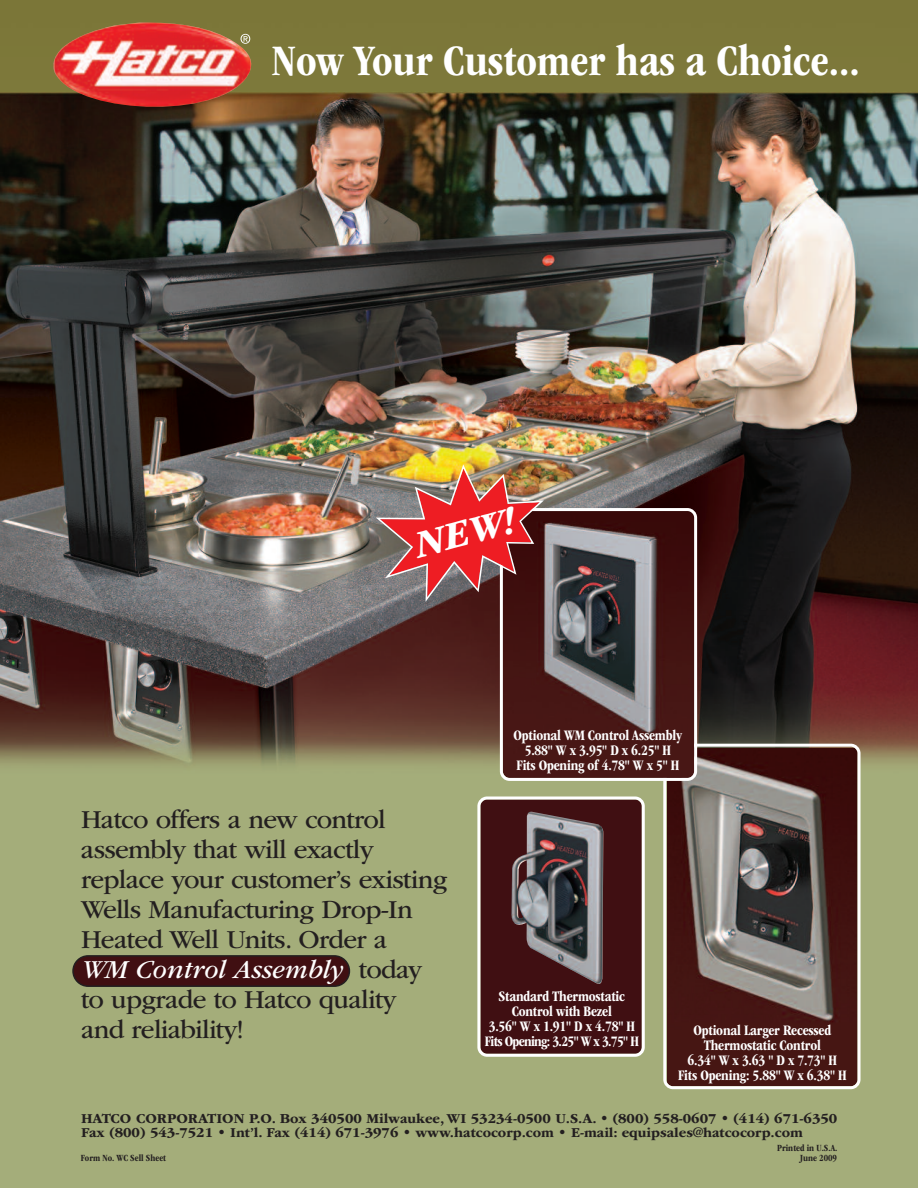
<style>
.page{position:relative;width:918px;height:1188px;background:#fff}
.page>*{position:absolute;margin:0;border:0;box-sizing:border-box;transform-origin:0 0}
.t1{font:700 condensed 45px "ITC Garamond Std";color:#fff}
.t2{font:italic 700 39.9px "ITC Garamond Std";color:#fff}
.t3{font:27px/30px "ITC Garamond Std";letter-spacing:-.025em;color:#231f20}
.t4{font:700 condensed 15px/15px "ITC Garamond Std";letter-spacing:-.015em;color:#fff;text-align:center}
.t5{font:700 14.25px/14.2px "ITC Garamond Std";color:#231f20}
.t6{font:700 condensed 9.75px "ITC Garamond Std";color:#231f20}
.s1{font-style:italic;color:#fff}
</style>
<div class="page">
<img style="left:0;top:0;width:918px;height:1188px">
<svg style="left:72px;top:955px;width:278px;height:32px;background:#401516"></svg>
<svg style="left:663px;top:744px;width:198px;height:345px;background:#634a47"></svg>
<svg style="left:477px;top:796px;width:168px;height:261px;background:#59393b"></svg>
<svg style="left:500px;top:508px;width:197px;height:273px;background:#5d4343"></svg>
<img style="left:376px;top:464px;width:168px;height:138px">
<img style="left:53px;top:22px;width:198px;height:85px">
<svg style="left:241px;top:34px;width:9px;height:10px"></svg>
<h1 class="t1" style="left:272px;top:44px;width:589px">Now Your Customer has a Choice...</h1>
<h2 class="t2" style="left:411px;top:532px;width:104px;rotate:-15deg">NEW!</h2>
<h3 class="t3" style="left:81px;top:807px;width:368px">Hatco offers a new control assembly that will exactly replace your customer’s existing<br>Wells Manufacturing Drop-In<br>Heated Well Units. Order a<br><span class="s1">WM Control Assembly</span> today to upgrade to Hatco quality<br>and reliability!</h3>
<p class="t4" style="left:514px;top:729px;width:170px">Optional WM Control Assembly<br>5.88" W x 3.95" D x 6.25" H<br>Fits Opening of 4.78" W x 5" H</p>
<p class="t4" style="left:485px;top:990px;width:156px">Standard Thermostatic<br>Control with Bezel<br>3.56" W x 1.91" D x 4.78" H<br>Fits Opening: 3.25" W x 3.75" H</p>
<p class="t4" style="left:678px;top:1024px;width:170px">Optional Larger Recessed<br>Thermostatic Control<br>6.34" W x 3.63 " D x 7.73" H<br>Fits Opening: 5.88" W x 6.38" H</p>
<p class="t5" style="left:81px;top:1113px;width:758px">HATCO CORPORATION P.O. Box 340500 Milwaukee, WI 53234-0500 U.S.A. • (800) 558-0607 • (414) 671-6350<br>Fax (800) 543-7521 • Int’l. Fax (414) 671-3976 • www.hatcocorp.com • E-mail: equipsales@hatcocorp.com</p>
<p class="t6" style="left:777px;top:1144px;width:62px">Printed in U.S.A.</p>
<p class="t6" style="left:81px;top:1154px;width:87px">Form No. WC Sell Sheet</p>
<p class="t6" style="left:800px;top:1154px;width:38px">June 2009</p>
</div>
